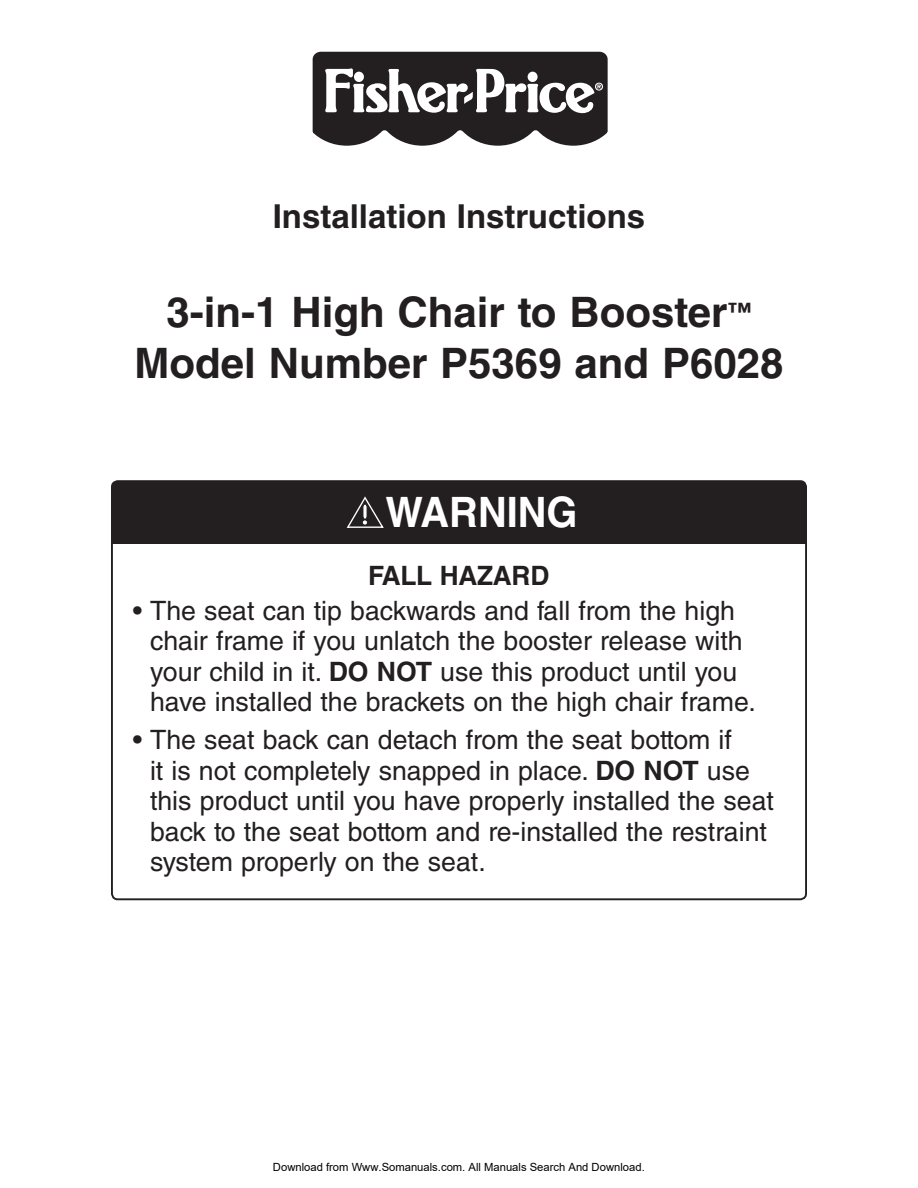
<style>
.page{position:relative;width:918px;height:1188px;background:#fff}
.page>*{position:absolute;margin:0;border:0;box-sizing:border-box;transform-origin:0 0}
.t1{font:700 42px "Helvetica LT Std";color:#231f20}
.t2{font:700 41.85px "Helvetica LT Std";color:#fff;scale:.95 1}
.t3{font:700 33px "Helvetica LT Std";color:#231f20}
.t4{font:26.7px/30.5px "Helvetica LT Std";color:#231f20}
.Body{font:700 26.7px "Helvetica LT Std";letter-spacing:-.01em;color:#231f20}
.t5{font:11.25px "Arial";color:#000}
.s1{font-weight:700}
</style>
<div class="page">
<svg style="left:312px;top:51px;width:296px;height:95px"></svg>
<div style="left:354px;top:72px;width:10px;height:10px;background:#fff;border-radius:50%"></div>
<div style="left:112px;top:481px;width:694px;height:62px;background:#231f20"></div>
<div style="left:111px;top:480px;width:696px;height:420px;border:2px solid #231f20;border-radius:6px"></div>
<svg style="left:346px;top:496px;width:38px;height:32px"></svg>
<p class="t3" style="left:273px;top:196px;width:374px">Installation Instructions</p>
<p class="t1" style="left:167px;top:287px;width:586px">3-in-1 High Chair to Booster<sup>™</sup></p>
<p class="t1" style="left:135px;top:338px;width:650px">Model Number P5369 and P6028</p>
<p class="t2" style="left:385px;top:487px;width:204px">WARNING</p>
<p class="Body" style="left:368px;top:559px;width:183px">FALL HAZARD</p>
<p class="t4" style="left:150px;top:595px;width:607px;text-indent:-17px">• The seat can tip backwards and fall from the high chair frame if you unlatch the booster release with your child in it. <span class="s1">DO NOT</span> use this product until you have installed the brackets on the high chair frame.</p>
<p class="t4" style="left:150px;top:725px;width:625px;text-indent:-17px">• The seat back can detach from the seat bottom if<br>it is not completely snapped in place. <span class="s1">DO NOT</span> use this product until you have properly installed the seat back to the seat bottom and re-installed the restraint system properly on the seat.</p>
<p class="t5" style="left:273px;top:1160px;width:373px">Download from Www.Somanuals.com. All Manuals Search And Download.</p>
</div>
